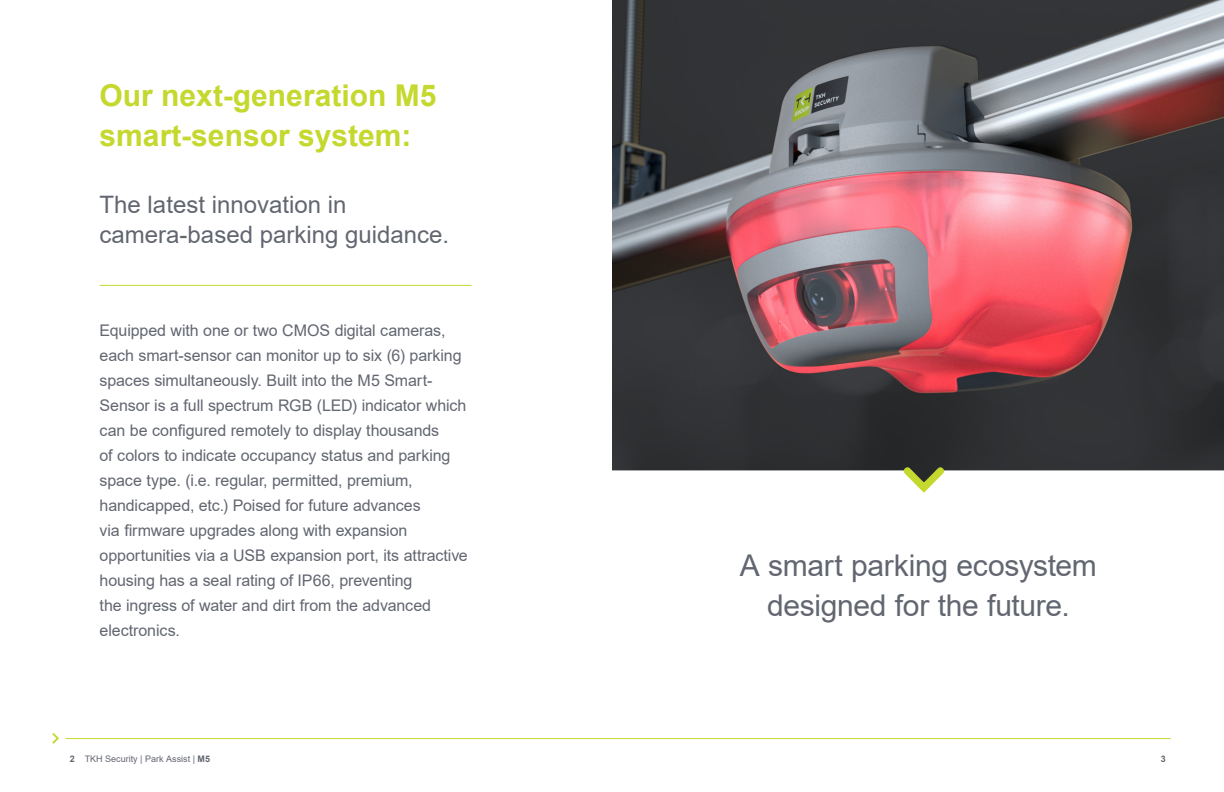
<style>
.page{position:relative;width:1224px;height:792px;background:#fff}
.page>*{position:absolute;margin:0;border:0;box-sizing:border-box;transform-origin:0 0}
._05_Gray_Header{font:30px/40px "Arial";letter-spacing:-.01em;color:#626670;text-align:center}
._01_Intro_Header{font:700 30px/40px "Arial";color:#c4d82d}
._04_Gray_Header{font:24px/30px "Arial";color:#626670}
._03_Intro_Paragraph{font:16px/25px "Arial";letter-spacing:-.005em;color:#626670}
.t1{font:9px "Arial";color:#626670}
.t2{font:700 9px "Arial";color:#626670}
.s1{font-weight:700}
</style>
<div class="page">
<img style="left:612px;top:0;width:612px;height:472px">
<hr style="left:100px;top:285px;width:372px;height:1px;background:#c4d82d">
<svg style="left:904px;top:467px;width:40px;height:26px"></svg>
<hr style="left:66px;top:738px;width:1105px;height:1px;background:#c4d82d">
<svg style="left:52px;top:733px;width:7px;height:11px"></svg>
<p class="_01_Intro_Header" style="left:100px;top:76px;width:338px">Our next-generation M5 smart-sensor system:</p>
<p class="_04_Gray_Header" style="left:100px;top:190px;width:351px">The latest innovation in camera-based parking guidance.</p>
<p class="_03_Intro_Paragraph" style="left:100px;top:318px;width:370px">Equipped with one or two CMOS digital cameras, each smart-sensor can monitor up to six (6) parking spaces simultaneously. Built into the M5 Smart-Sensor is a full spectrum RGB (LED) indicator which can be configured remotely to display thousands<br>of colors to indicate occupancy status and parking space type. (i.e. regular, permitted, premium, handicapped, etc.) Poised for future advances<br>via firmware upgrades along with expansion opportunities via a USB expansion port, its attractive housing has a seal rating of IP66, preventing<br>the ingress of water and dirt from the advanced electronics.</p>
<p class="_05_Gray_Header" style="left:740px;top:545px;width:358px">A smart parking ecosystem designed for the future.</p>
<p class="t1" style="left:70px;top:753px;width:142px"><span class="s1">2</span> TKH Security | Park Assist | <span class="s1">M5</span></p>
<p class="t2" style="left:1161px;top:752px;width:7px">3</p>
</div>
